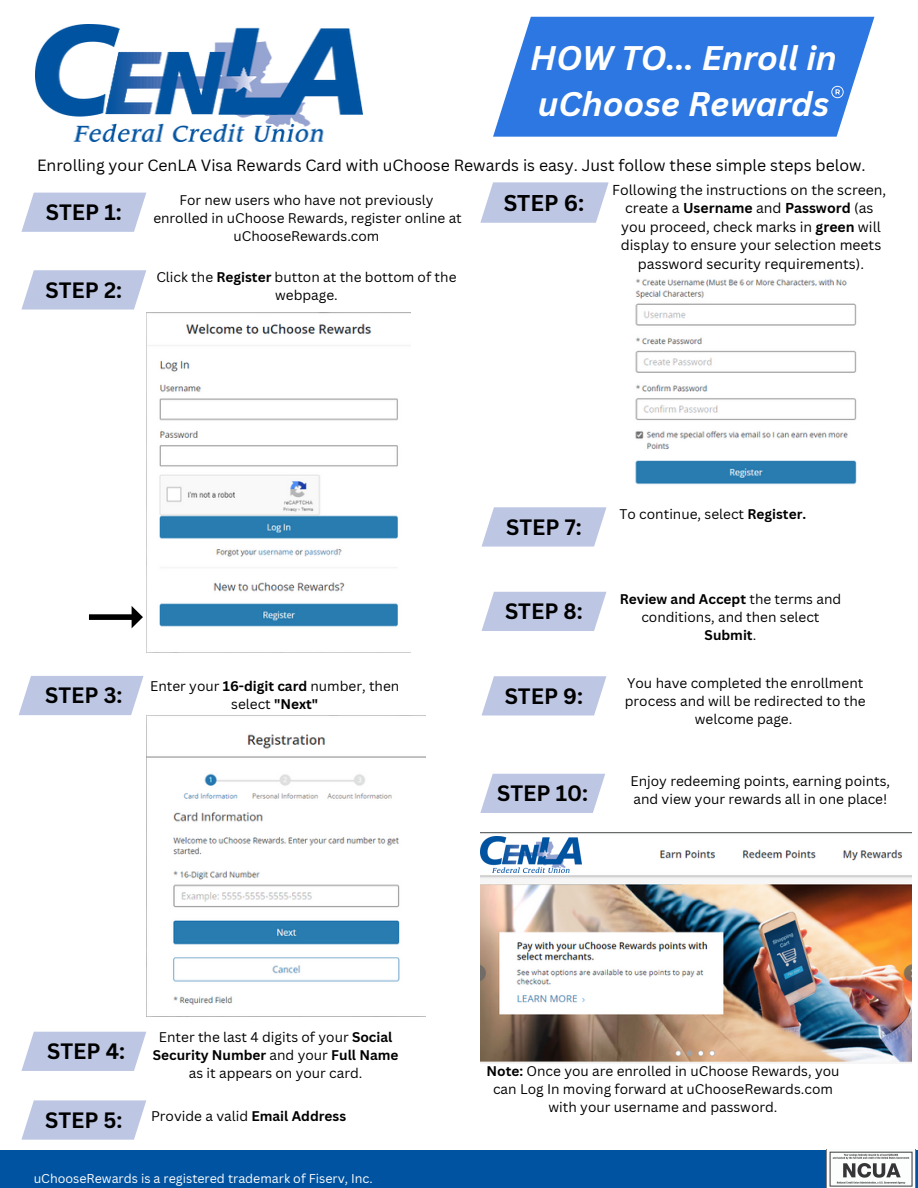
<style>
.page{position:relative;width:918px;height:1188px;background:#fff}
.page>*{position:absolute;margin:0;border:0;box-sizing:border-box;transform-origin:0 0}
.t1{font:italic 700 33.15px/46.2px "Canva Sans";color:#fff}
.t2{font:700 22.2px "Canva Sans";color:#000}
.t3{font:700 21.6px "Canva Sans";color:#000}
.t4{font:15.75px "Canva Sans";color:#000}
.t5{font:13.95px "Canva Sans";color:#000}
.t6{font:700 13.95px "Canva Sans";color:#000}
.t7{font:13.65px/18px "Canva Sans";color:#000;text-align:center}
.t8{font:12.45px "Canva Sans";color:#fefefe}
.s1{font-weight:400}
.s2{font-weight:700}
</style>
<div class="page">
<img style="left:35px;top:24px;width:328px;height:117px">
<svg style="left:493px;top:17px;width:381px;height:120px;background:#4184e4"></svg>
<svg style="left:21px;top:193px;width:125px;height:39px;background:#c3cbe5"></svg>
<svg style="left:831px;top:86px;width:13px;height:12px"></svg>
<svg style="left:21px;top:270px;width:125px;height:40px;background:#c4cce6"></svg>
<img style="left:146px;top:313px;width:265px;height:340px">
<svg style="left:89px;top:606px;width:54px;height:22px"></svg>
<svg style="left:19px;top:676px;width:125px;height:39px;background:#c3cbe5"></svg>
<img style="left:480px;top:832px;width:431px;height:231px">
<svg style="left:21px;top:1032px;width:125px;height:39px;background:#c3cbe5"></svg>
<svg style="left:21px;top:1100px;width:125px;height:40px;background:#c4cce6"></svg>
<svg style="left:480px;top:182px;width:129px;height:41px;background:#c4cce6"></svg>
<img style="left:635px;top:278px;width:222px;height:207px">
<svg style="left:482px;top:507px;width:124px;height:40px;background:#c4cce6"></svg>
<svg style="left:482px;top:592px;width:124px;height:39px;background:#c3cbe5"></svg>
<svg style="left:482px;top:676px;width:124px;height:39px;background:#c3cbe5"></svg>
<svg style="left:480px;top:774px;width:125px;height:39px;background:#c3cbe5"></svg>
<img style="left:146px;top:716px;width:279px;height:300px">
<div style="left:0;top:1150px;width:918px;height:38px;background:#0053a0"></div>
<img style="left:480px;top:837px;width:102px;height:36px">
<img style="left:826px;top:1149px;width:89px;height:38px">
<p class="t1" style="left:530px;top:34px;width:308px">HOW TO... Enroll in uChoose Rewards</p>
<p class="t4" style="left:37px;top:154px;width:830px">Enrolling your CenLA Visa Rewards Card with uChoose Rewards is easy. Just follow these simple steps below.</p>
<p class="t7" style="left:179px;top:190px;width:256px">For new users who have not previously</p>
<p class="t7" style="left:153px;top:208px;width:310px">enrolled in uChoose Rewards, register online at</p>
<p class="t7" style="left:234px;top:226px;width:147px">uChooseRewards.com</p>
<p class="t5" style="left:612px;top:180px;width:276px">Following the instructions on the screen,</p>
<p class="t6" style="left:625px;top:198px;width:250px"><span class="s1">create a</span> Username <span class="s1">and</span> Password <span class="s1">(as</span></p>
<p class="t5" style="left:621px;top:217px;width:261px">you proceed, check marks in <span class="s2">green</span> will</p>
<p class="t5" style="left:621px;top:235px;width:262px">display to ensure your selection meets</p>
<p class="t5" style="left:638px;top:254px;width:228px">password security requirements).</p>
<p class="t2" style="left:504px;top:187px;width:82px">STEP 6:</p>
<p class="t3" style="left:46px;top:197px;width:77px">STEP 1:</p>
<p class="t3" style="left:46px;top:275px;width:78px">STEP 2:</p>
<p class="t7" style="left:156px;top:267px;width:302px">Click the <span class="s2">Register</span> button at the bottom of the webpage.</p>
<p class="t3" style="left:506px;top:512px;width:77px">STEP 7:</p>
<p class="t7" style="left:620px;top:505px;width:188px">To continue, select <span class="s2">Register.</span></p>
<p class="t3" style="left:45px;top:680px;width:79px">STEP 3:</p>
<p class="t7" style="left:150px;top:677px;width:251px">Enter your <span class="s2">16-digit card</span> number, then</p>
<p class="t7" style="left:231px;top:695px;width:88px">select <span class="s2">"Next"</span></p>
<p class="t3" style="left:505px;top:596px;width:79px">STEP 8:</p>
<p class="t7" style="left:620px;top:590px;width:223px"><span class="s2">Review and Accept</span> the terms and conditions, and then select<br><span class="s2">Submit</span>.</p>
<p class="t3" style="left:505px;top:681px;width:80px">STEP 9:</p>
<p class="t7" style="left:625px;top:674px;width:242px">You have completed the enrollment process and will be redirected to the welcome page.</p>
<p class="t3" style="left:497px;top:778px;width:92px">STEP 10:</p>
<p class="t7" style="left:630px;top:772px;width:261px;text-align:left">Enjoy redeeming points, earning points, and view your rewards all in one place!</p>
<p class="t3" style="left:47px;top:1036px;width:79px">STEP 4:</p>
<p class="t7" style="left:153px;top:1028px;width:247px">Enter the last 4 digits of your <span class="s2">Social<br>Security Number</span> and your <span class="s2">Full Name </span>as it appears on your card.</p>
<p class="t3" style="left:45px;top:1105px;width:79px">STEP 5:</p>
<p class="t7" style="left:151px;top:1106px;width:197px">Provide a valid <span class="s2">Email Address</span></p>
<p class="t8" style="left:34px;top:1169px;width:341px">uChooseRewards is a registered trademark of Fiserv, Inc.</p>
<p class="t7" style="left:486px;top:1062px;width:355px"><span class="s2">Note:</span> Once you are enrolled in uChoose Rewards, you can Log In moving forward at uChooseRewards.com with your username and password.</p>
</div>
